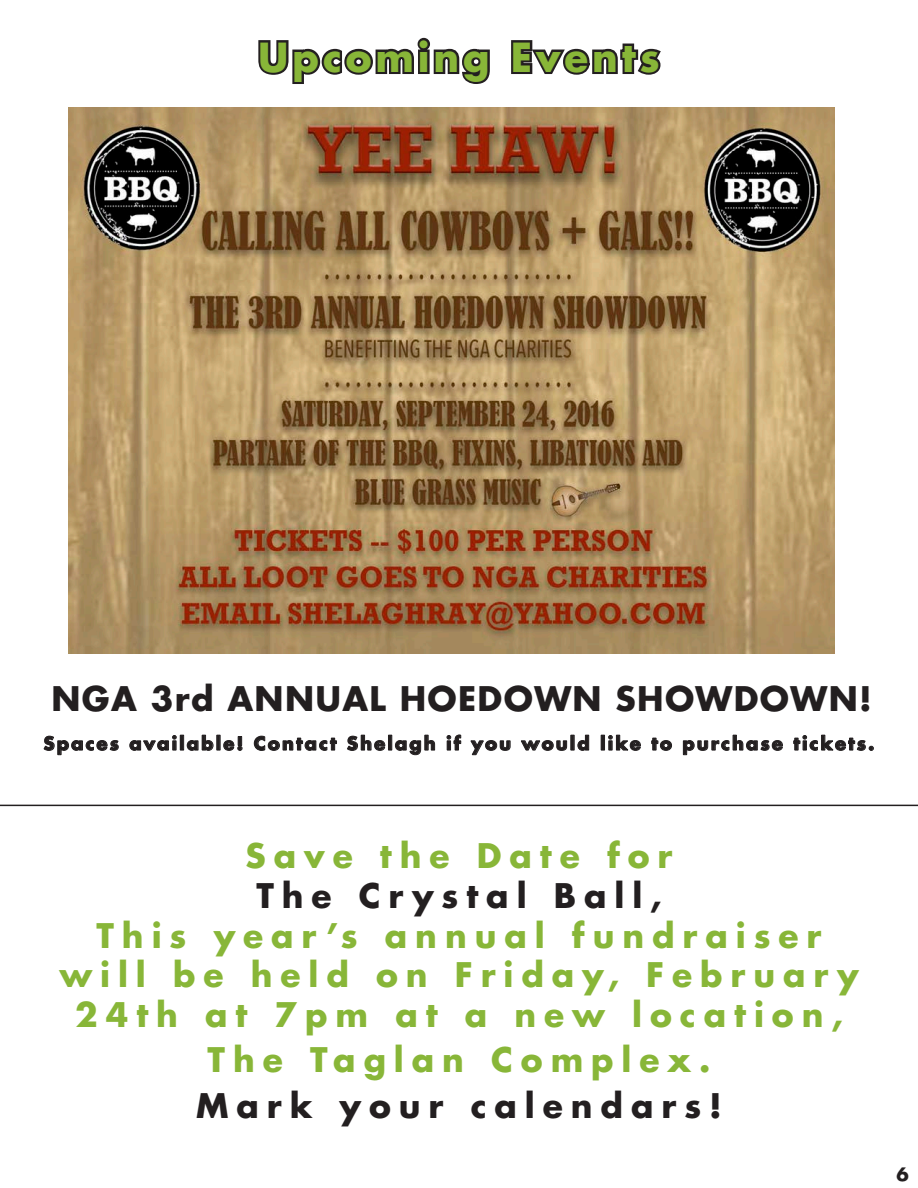
<style>
.page{position:relative;width:918px;height:1188px;background:#fff}
.page>*{position:absolute;margin:0;border:0;box-sizing:border-box;transform-origin:0 0}
.t1{font:700 39px "Futura";letter-spacing:.1em;color:#88b638}
.t2{font:700 33px/39.6px "Futura";letter-spacing:.24em;color:#88b638;text-align:center}
.t3{font:700 33px "Futura";letter-spacing:.04em;color:#231f20}
.t4{font:700 33px "Futura";letter-spacing:.24em;color:#231f20}
.t5{font:700 18px "Futura";letter-spacing:.12em;color:#231f20}
.s1{color:#231f20}
</style>
<div class="page">
<svg style="left:258px;top:37px;width:232px;height:47px"></svg>
<svg style="left:511px;top:40px;width:150px;height:35px"></svg>
<svg style="left:43px;top:735px;width:76px;height:20px"></svg>
<svg style="left:129px;top:735px;width:47px;height:16px"></svg>
<div style="left:180px;top:735px;width:4px;height:15px;border:1px solid #231f20"></div>
<svg style="left:187px;top:734px;width:27px;height:17px"></svg>
<svg style="left:223px;top:737px;width:19px;height:14px"></svg>
<svg style="left:254px;top:735px;width:83px;height:16px"></svg>
<svg style="left:347px;top:734px;width:39px;height:17px"></svg>
<div style="left:388px;top:735px;width:4px;height:15px;border:1px solid #231f20"></div>
<svg style="left:395px;top:734px;width:40px;height:21px"></svg>
<svg style="left:447px;top:734px;width:14px;height:17px"></svg>
<svg style="left:470px;top:740px;width:41px;height:15px"></svg>
<svg style="left:521px;top:740px;width:46px;height:11px"></svg>
<svg style="left:577px;top:734px;width:12px;height:17px"></svg>
<div style="left:601px;top:735px;width:4px;height:15px;border:1px solid #231f20"></div>
<svg style="left:609px;top:734px;width:32px;height:17px"></svg>
<svg style="left:651px;top:737px;width:21px;height:14px"></svg>
<svg style="left:683px;top:734px;width:100px;height:21px"></svg>
<svg style="left:793px;top:734px;width:80px;height:17px"></svg>
<img style="left:69px;top:108px;width:766px;height:546px">
<hr style="left:0;top:805px;width:918px;height:1px;background:#231f20">
<p class="t1" style="left:258px;top:30px;width:403px">Upcoming Events</p>
<p class="t3" style="left:52px;top:676px;width:822px">NGA 3rd ANNUAL HOEDOWN SHOWDOWN!</p>
<p class="t5" style="left:44px;top:731px;width:832px">Spaces available! Contact Shelagh if you would like to purchase tickets.</p>
<p class="t2" style="left:246px;top:835px;width:428px">Save the Date for</p>
<p class="t2" style="left:59px;top:875px;width:801px"><span class="s1">The Crystal Ball,<br></span>This year’s annual fundraiser will be held on Friday, February<br>24th at 7pm at a new location,</p>
<p class="t2" style="left:208px;top:1039px;width:504px">The Taglan Complex.</p>
<p class="t4" style="left:196px;top:1083px;width:527px">Mark your calendars!</p>
<p class="t5" style="left:896px;top:1162px;width:14px">6</p>
</div>
